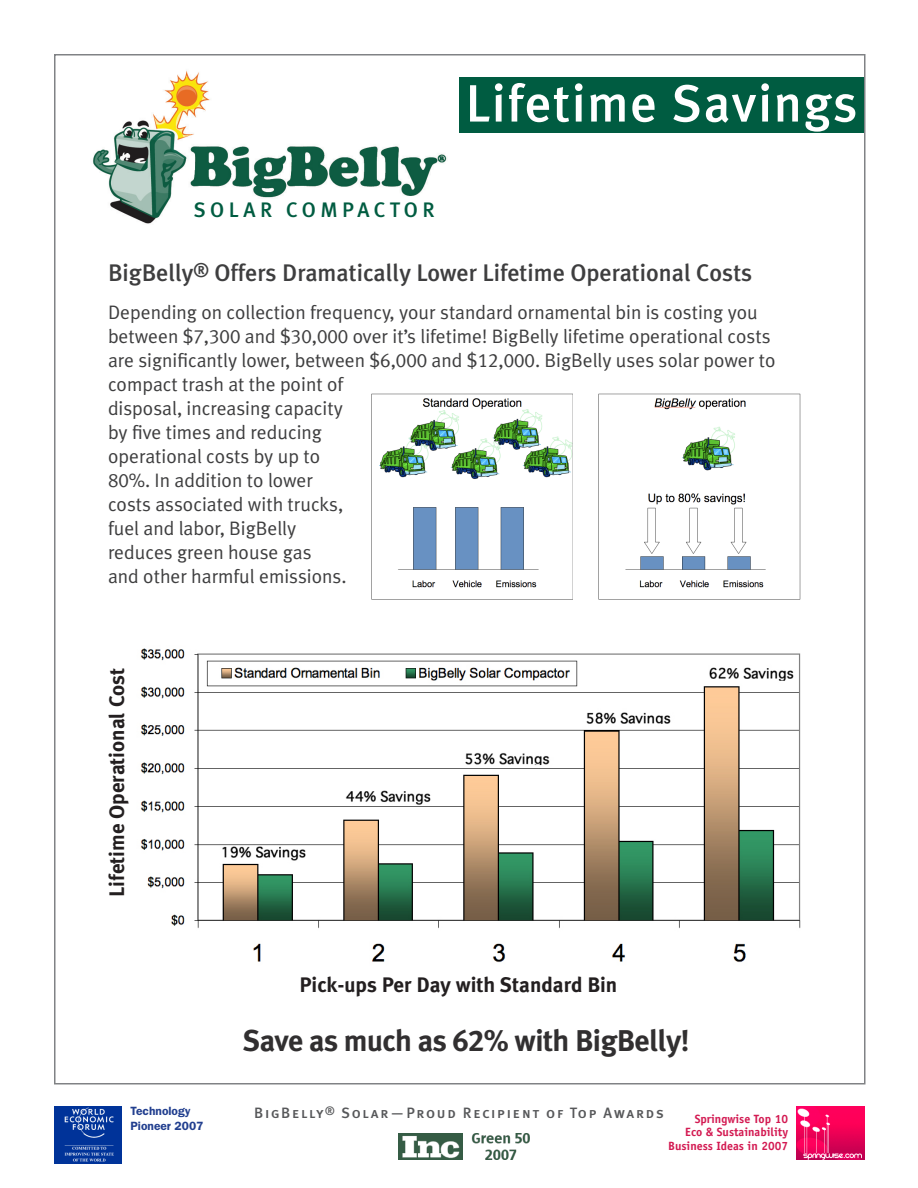
<style>
.page{position:relative;width:918px;height:1188px;background:#fff}
.page>*{position:absolute;margin:0;border:0;box-sizing:border-box;transform-origin:0 0}
.A-head{font:500 52.5px "Meta Plus Lining";letter-spacing:.03em;color:#fff}
.BodyTxt{font:700 30px "Meta Plus Lining";letter-spacing:-.015em;color:#312f30}
.B-Head_Blurb{font:500 24px "Meta Plus Lining";color:#3e3e3f}
.t1{font:700 21px "Meta Plus Lining";color:#231f20}
.CITY_A-head{font:500 21px "Meta Plus Lining";letter-spacing:.21em;color:#005c41}
.BodyTxt-2{font:19.5px/24px "Meta Plus Lining Normal";color:#3e3e3f}
.t2{font:15px "Meta Plus Medium Caps";letter-spacing:.115em;color:#57585a}
.t3{font:700 12px/13.5px "Officina Sans";color:#d31a52;text-align:right}
.t4{font:600 12px/15px "Franklin Gothic";color:#223f8f}
</style>
<div class="page">
<img style="left:54px;top:1106px;width:68px;height:58px">
<img style="left:398px;top:1133px;width:65px;height:27px">
<img style="left:472px;top:1133px;width:57px;height:27px">
<img style="left:797px;top:1106px;width:67px;height:54px">
<img style="left:93px;top:70px;width:354px;height:154px">
<img style="left:140px;top:648px;width:661px;height:315px">
<img style="left:598px;top:393px;width:202px;height:207px">
<img style="left:371px;top:393px;width:202px;height:207px">
<div style="left:459px;top:77px;width:405px;height:55px;background:#005c41"></div>
<p class="CITY_A-head" style="left:194px;top:197px;width:243px">SOLAR COMPACTOR</p>
<p class="A-head" style="left:465px;top:73px;width:394px">Lifetime Savings</p>
<p class="B-Head_Blurb" style="left:108px;top:259px;width:646px">BigBelly<sup>®</sup> Offers Dramatically Lower Lifetime Operational Costs</p>
<p class="BodyTxt-2" style="left:108px;top:300px;width:669px">Depending on collection frequency, your standard ornamental bin is costing you between $7,300 and $30,000 over it’s lifetime! BigBelly lifetime operational costs are significantly lower, between $6,000 and $12,000. BigBelly uses solar power to compact trash at the point of<br>disposal, increasing capacity<br>by five times and reducing<br>operational costs by up to<br>80%. In addition to lower<br>costs associated with trucks,<br>fuel and labor, BigBelly<br>reduces green house gas<br>and other harmful emissions.</p>
<p class="t1" style="left:105px;top:897px;width:230px;rotate:-90deg">Lifetime Operational Cost</p>
<p class="t1" style="left:299px;top:973px;width:319px">Pick-ups Per Day with Standard Bin</p>
<p class="BodyTxt" style="left:243px;top:1023px;width:448px">Save as much as 62% with BigBelly!</p>
<p class="t4" style="left:130px;top:1103px;width:74px">Technology<br>Pioneer 2007</p>
<p class="t2" style="left:254px;top:1104px;width:411px">BigBelly<sup>®</sup> Solar—Proud Recipient of Top Awards</p>
<p class="t3" style="left:668px;top:1112px;width:122px">Springwise Top 10<br>Eco &amp; Sustainability<br>Business Ideas in 2007</p>
</div>
